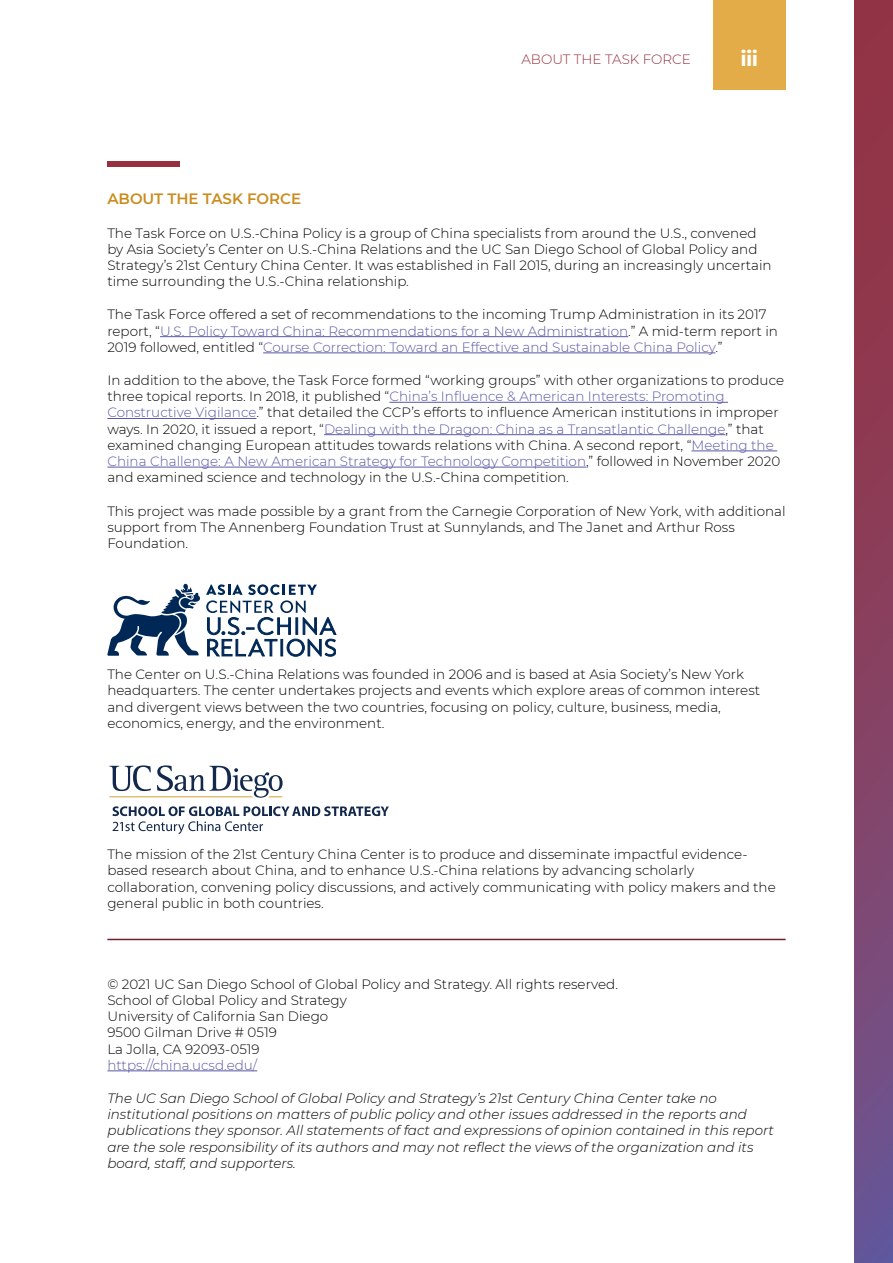
<style>
.page{position:relative;width:893px;height:1263px;background:#fff}
.page>*{position:absolute;margin:0;border:0;box-sizing:border-box;transform-origin:0 0}
.t1{font:700 21px "Montserrat";color:#fff}
.t2{font:600 15px "Montserrat";color:#ca8c1e}
.t3{font:300 13.5px/16.2px "Montserrat";color:#000}
.t4{font:italic 300 13.5px/16.2px "Montserrat";color:#000}
.t5{font:300 13.5px "Montserrat";color:#5a59a5}
.t6{font:300 13.5px "Montserrat";color:#973140}
.s1{color:#5a59a5}
</style>
<div class="page">
<div style="left:713px;top:0;width:73px;height:90px;background:#e4ac48"></div>
<div style="left:855px;top:0;width:38px;height:1263px;background:linear-gradient(to bottom,#9a2f38,#6e548f)"></div>
<div style="left:107px;top:162px;width:73px;height:5px;background:#973140"></div>
<hr style="left:160px;top:336px;width:468px;height:1px;background:#5a59a5">
<hr style="left:263px;top:352px;width:452px;height:1px;background:#5a59a5">
<hr style="left:389px;top:402px;width:339px;height:1px;background:#5a59a5">
<hr style="left:107px;top:418px;width:149px;height:1px;background:#5a59a5">
<hr style="left:324px;top:434px;width:401px;height:1px;background:#5a59a5">
<hr style="left:691px;top:451px;width:86px;height:1px;background:#5a59a5">
<hr style="left:107px;top:467px;width:479px;height:1px;background:#5a59a5">
<hr style="left:107px;top:1070px;width:150px;height:1px;background:#5a59a5">
<svg style="left:206px;top:584px;width:130px;height:72px"></svg>
<svg style="left:107px;top:584px;width:93px;height:72px"></svg>
<svg style="left:109px;top:765px;width:174px;height:33px"></svg>
<svg style="left:113px;top:806px;width:276px;height:28px"></svg>
<hr style="left:107px;top:939px;width:679px;height:1px;background:#721e2a">
<p class="t6" style="left:521px;top:50px;width:171px">ABOUT THE TASK FORCE</p>
<h1 class="t1" style="left:740px;top:44px;width:19px">iii</h1>
<p class="t2" style="left:107px;top:188px;width:195px">ABOUT THE TASK FORCE</p>
<p class="t3" style="left:107px;top:224px;width:666px">The Task Force on U.S.-China Policy is a group of China specialists from around the U.S., convened by Asia Society’s Center on U.S.-China Relations and the UC San Diego School of Global Policy and Strategy’s 21st Century China Center. It was established in Fall 2015, during an increasingly uncertain time surrounding the U.S.-China relationship.</p>
<p class="t3" style="left:107px;top:306px;width:672px">The Task Force offered a set of recommendations to the incoming Trump Administration in its 2017 report, “<span class="s1">U.S. Policy Toward China: Recommendations for a New Administration</span>.” A mid-term report in<br>2019 followed, entitled “<span class="s1">Course Correction: Toward an Effective and Sustainable China Policy</span>.”</p>
<p class="t3" style="left:107px;top:372px;width:678px">In addition to the above, the Task Force formed “working groups” with other organizations to produce three topical reports. In 2018, it published “<span class="s1">China’s Influence &amp; American Interests: Promoting Constructive Vigilance</span>.” that detailed the CCP’s efforts to influence American institutions in improper ways. In 2020, it issued a report, “<span class="s1">Dealing with the Dragon: China as a Transatlantic Challenge</span>,” that examined changing European attitudes towards relations with China. A second report, “<span class="s1">Meeting the China Challenge: A New American Strategy for Technology Competition</span>,” followed in November 2020 and examined science and technology in the U.S.-China competition.</p>
<p class="t3" style="left:107px;top:502px;width:680px">This project was made possible by a grant from the Carnegie Corporation of New York, with additional support from The Annenberg Foundation Trust at Sunnylands, and The Janet and Arthur Ross<br>Foundation.</p>
<p class="t3" style="left:107px;top:666px;width:654px">The Center on U.S.-China Relations was founded in 2006 and is based at Asia Society’s New York headquarters. The center undertakes projects and events which explore areas of common interest and divergent views between the two countries, focusing on policy, culture, business, media, economics, energy, and the environment.</p>
<p class="t3" style="left:107px;top:846px;width:670px">The mission of the 21st Century China Center is to produce and disseminate impactful evidence&shy;based research about China, and to enhance U.S.-China relations by advancing scholarly collaboration, convening policy discussions, and actively communicating with policy makers and the general public in both countries.</p>
<p class="t3" style="left:107px;top:975px;width:512px">© 2021 UC San Diego School of Global Policy and Strategy. All rights reserved.<br>School of Global Policy and Strategy<br>University of California San Diego<br>9500 Gilman Drive # 0519<br>La Jolla, CA 92093-0519</p>
<p class="t5" style="left:107px;top:1056px;width:151px">https://china.ucsd.edu/</p>
<p class="t4" style="left:107px;top:1090px;width:668px">The UC San Diego School of Global Policy and Strategy’s 21st Century China Center take no institutional positions on matters of public policy and other issues addressed in the reports and publications they sponsor. All statements of fact and expressions of opinion contained in this report are the sole responsibility of its authors and may not reflect the views of the organization and its board, staff, and supporters.</p>
</div>
